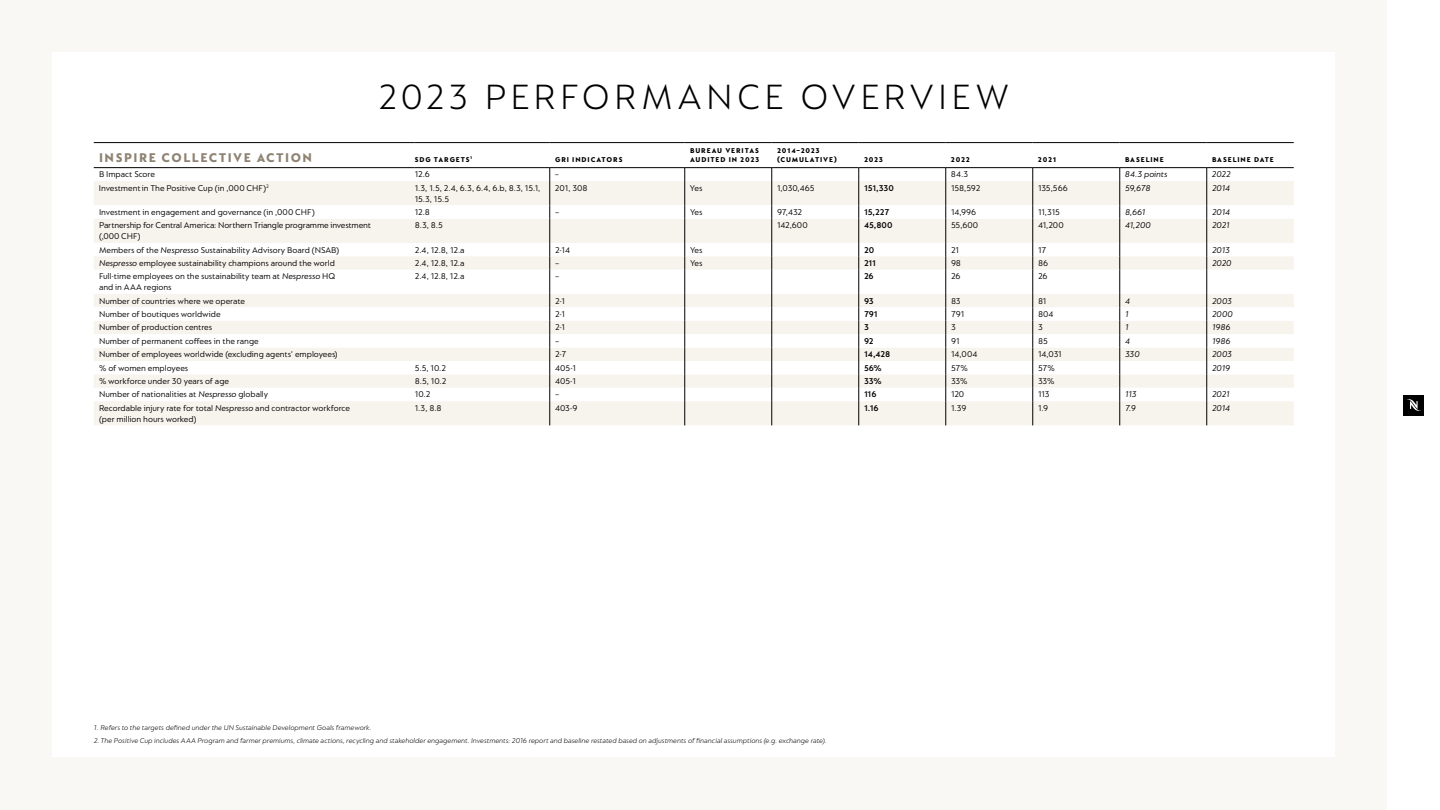
<style>
.page{position:relative;width:1440px;height:810px;background:#fff}
.page>*{position:absolute;margin:0;border:0;box-sizing:border-box;transform-origin:0 0}
.t1{font:300 37.5px "Nespresso Lucas";letter-spacing:.115em;color:#000}
.t2{font:13.5px "Nespresso Lucas Xtra Bd";letter-spacing:.11em;color:#8e8373}
.t3{font:9px/10.8px "Nespresso Lucas";letter-spacing:-.005em;color:#000}
.t4{font:italic 9px "Nespresso Lucas";letter-spacing:-.015em;color:#000}
.t5{font:600 9px "Nespresso Lucas";letter-spacing:-.02em;color:#000}
.t6{font:italic 300 7.5px "Nespresso Lucas";color:#000}
.t7{font:7.5px/9px "Nespresso Lucas Xtra Bd";letter-spacing:.115em;color:#000}
.s1{font-style:italic}
</style>
<div class="page">
<div style="left:0;top:0;width:1388px;height:810px;background:#faf8f5"></div>
<div style="left:52px;top:52px;width:1283px;height:705px;background:#fff"></div>
<hr style="left:685px;top:142px;width:87px;height:1px;background:#000">
<hr style="left:772px;top:142px;width:87px;height:1px;background:#000">
<hr style="left:859px;top:142px;width:87px;height:1px;background:#000">
<hr style="left:946px;top:142px;width:87px;height:1px;background:#000">
<hr style="left:1033px;top:142px;width:87px;height:1px;background:#000">
<hr style="left:94px;top:142px;width:321px;height:1px;background:#000">
<hr style="left:415px;top:142px;width:135px;height:1px;background:#000">
<hr style="left:550px;top:142px;width:135px;height:1px;background:#000">
<hr style="left:1120px;top:142px;width:87px;height:1px;background:#000">
<hr style="left:1207px;top:142px;width:87px;height:1px;background:#000">
<svg style="left:94px;top:168px;width:1200px;height:257px"></svg>
<hr style="left:685px;top:168px;width:87px;height:1px;background:#000">
<hr style="left:772px;top:168px;width:86px;height:1px;background:#000">
<hr style="left:946px;top:168px;width:87px;height:1px;background:#000">
<hr style="left:1033px;top:168px;width:87px;height:1px;background:#000">
<hr style="left:858px;top:167px;width:88px;height:1px;background:#000">
<div style="left:1404px;top:395px;width:20px;height:20px;background:#000"></div>
<svg style="left:1407px;top:399px;width:14px;height:12px"></svg>
<h1 class="t1" style="left:378px;top:75px;width:633px">2023 PERFORMANCE OVERVIEW</h1>
<h2 class="t2" style="left:99px;top:149px;width:215px">INSPIRE COLLECTIVE ACTION</h2>
<p class="t7" style="left:415px;top:155px;width:59px">SDG TARGETS<sup>1</sup></p>
<p class="t7" style="left:555px;top:155px;width:69px">GRI INDICATORS</p>
<p class="t7" style="left:690px;top:146px;width:71px">BUREAU VERITAS<br>AUDITED IN 2023</p>
<p class="t7" style="left:777px;top:146px;width:61px">2014–2023 (CUMULATIVE)</p>
<p class="t7" style="left:864px;top:155px;width:21px">2023</p>
<p class="t7" style="left:951px;top:155px;width:21px">2022</p>
<p class="t7" style="left:1038px;top:155px;width:20px">2021</p>
<p class="t7" style="left:1125px;top:155px;width:40px">BASELINE</p>
<p class="t7" style="left:1212px;top:155px;width:63px">BASELINE DATE</p>
<p class="t3" style="left:99px;top:169px;width:58px">B Impact Score</p>
<p class="t3" style="left:415px;top:169px;width:17px">12.6</p>
<p class="t3" style="left:555px;top:169px;width:6px">–</p>
<p class="t3" style="left:951px;top:169px;width:19px">84.3</p>
<p class="t4" style="left:1125px;top:169px;width:44px">84.3 points</p>
<p class="t4" style="left:1212px;top:169px;width:20px">2022</p>
<p class="t3" style="left:99px;top:182px;width:171px">Investmentin The Positive Cup (in ,000 CHF)<sup>2</sup></p>
<p class="t3" style="left:415px;top:182px;width:127px">1.3, 1.5, 2.4, 6.3, 6.4, 6.b, 8.3, 15.1,<br>15.3, 15.5</p>
<p class="t3" style="left:555px;top:182px;width:34px">201, 308</p>
<p class="t3" style="left:690px;top:182px;width:14px">Yes</p>
<p class="t3" style="left:777px;top:182px;width:39px">1,030,465</p>
<p class="t5" style="left:864px;top:183px;width:31px">151,330</p>
<p class="t3" style="left:951px;top:182px;width:31px">158,592</p>
<p class="t3" style="left:1038px;top:182px;width:31px">135,566</p>
<p class="t4" style="left:1125px;top:183px;width:27px">59,678</p>
<p class="t4" style="left:1212px;top:183px;width:20px">2014</p>
<p class="t3" style="left:99px;top:206px;width:217px">Investment in engagement and governance (in ,000 CHF)</p>
<p class="t3" style="left:415px;top:206px;width:17px">12.8</p>
<p class="t3" style="left:555px;top:206px;width:6px">–</p>
<p class="t3" style="left:690px;top:206px;width:14px">Yes</p>
<p class="t3" style="left:777px;top:206px;width:27px">97,432</p>
<p class="t5" style="left:864px;top:207px;width:27px">15,227</p>
<p class="t3" style="left:951px;top:206px;width:27px">14,996</p>
<p class="t3" style="left:1038px;top:206px;width:23px">11,315</p>
<p class="t4" style="left:1125px;top:207px;width:22px">8,661</p>
<p class="t4" style="left:1212px;top:207px;width:20px">2014</p>
<p class="t3" style="left:99px;top:220px;width:274px">Partnership for Central America: Northern Triangle programme investment (,000 CHF)</p>
<p class="t3" style="left:415px;top:220px;width:30px">8.3, 8.5</p>
<p class="t3" style="left:777px;top:220px;width:32px">142,600</p>
<p class="t5" style="left:864px;top:220px;width:30px">45,800</p>
<p class="t3" style="left:951px;top:220px;width:29px">55,600</p>
<p class="t3" style="left:1038px;top:220px;width:27px">41,200</p>
<p class="t4" style="left:1125px;top:220px;width:27px">41,200</p>
<p class="t4" style="left:1212px;top:220px;width:19px">2021</p>
<p class="t3" style="left:99px;top:244px;width:242px">Members of the <span class="s1">Nespresso</span> Sustainability Advisory Board (NSAB)</p>
<p class="t3" style="left:415px;top:244px;width:51px">2.4, 12.8, 12.a</p>
<p class="t3" style="left:555px;top:244px;width:16px">2-14</p>
<p class="t3" style="left:690px;top:244px;width:14px">Yes</p>
<p class="t5" style="left:864px;top:244px;width:12px">20</p>
<p class="t3" style="left:951px;top:244px;width:10px">21</p>
<p class="t3" style="left:1038px;top:244px;width:10px">17</p>
<p class="t4" style="left:1212px;top:244px;width:19px">2013</p>
<p class="t3" style="left:99px;top:257px;width:237px"><span class="s1">Nespresso</span> employee sustainability champions around the world</p>
<p class="t3" style="left:415px;top:257px;width:51px">2.4, 12.8, 12.a</p>
<p class="t3" style="left:555px;top:257px;width:6px">–</p>
<p class="t3" style="left:690px;top:257px;width:14px">Yes</p>
<p class="t5" style="left:864px;top:258px;width:14px">211</p>
<p class="t3" style="left:951px;top:257px;width:12px">98</p>
<p class="t3" style="left:1038px;top:257px;width:12px">86</p>
<p class="t4" style="left:1212px;top:258px;width:21px">2020</p>
<p class="t3" style="left:99px;top:271px;width:238px">Full-time employees on the sustainability team at <span class="s1">Nespresso</span> HQ and in AAA regions</p>
<p class="t3" style="left:415px;top:271px;width:51px">2.4, 12.8, 12.a</p>
<p class="t3" style="left:555px;top:271px;width:6px">–</p>
<p class="t5" style="left:864px;top:271px;width:11px">26</p>
<p class="t3" style="left:951px;top:271px;width:11px">26</p>
<p class="t3" style="left:1038px;top:271px;width:11px">26</p>
<p class="t3" style="left:99px;top:295px;width:148px">Number of countries where we operate</p>
<p class="t3" style="left:555px;top:295px;width:12px">2-1</p>
<p class="t5" style="left:864px;top:295px;width:11px">93</p>
<p class="t3" style="left:951px;top:295px;width:11px">83</p>
<p class="t3" style="left:1038px;top:295px;width:10px">81</p>
<p class="t4" style="left:1125px;top:296px;width:6px">4</p>
<p class="t4" style="left:1212px;top:296px;width:21px">2003</p>
<p class="t3" style="left:99px;top:308px;width:123px">Number of boutiques worldwide</p>
<p class="t3" style="left:555px;top:308px;width:12px">2-1</p>
<p class="t5" style="left:864px;top:309px;width:15px">791</p>
<p class="t3" style="left:951px;top:308px;width:15px">791</p>
<p class="t3" style="left:1038px;top:308px;width:17px">804</p>
<p class="t4" style="left:1125px;top:309px;width:5px">1</p>
<p class="t4" style="left:1212px;top:309px;width:22px">2000</p>
<p class="t3" style="left:99px;top:322px;width:115px">Number of production centres</p>
<p class="t3" style="left:555px;top:322px;width:12px">2-1</p>
<p class="t5" style="left:864px;top:322px;width:6px">3</p>
<p class="t3" style="left:951px;top:322px;width:6px">3</p>
<p class="t3" style="left:1038px;top:322px;width:6px">3</p>
<p class="t4" style="left:1125px;top:322px;width:5px">1</p>
<p class="t4" style="left:1212px;top:322px;width:20px">1986</p>
<p class="t3" style="left:99px;top:335px;width:161px">Number of permanent coffees in the range</p>
<p class="t3" style="left:555px;top:335px;width:6px">–</p>
<p class="t5" style="left:864px;top:336px;width:11px">92</p>
<p class="t3" style="left:951px;top:335px;width:10px">91</p>
<p class="t3" style="left:1038px;top:335px;width:11px">85</p>
<p class="t4" style="left:1125px;top:336px;width:6px">4</p>
<p class="t4" style="left:1212px;top:336px;width:20px">1986</p>
<p class="t3" style="left:99px;top:349px;width:240px">Number of employees worldwide (excluding agents' employees)</p>
<p class="t3" style="left:555px;top:349px;width:13px">2-7</p>
<p class="t5" style="left:864px;top:349px;width:28px">14,428</p>
<p class="t3" style="left:951px;top:349px;width:28px">14,004</p>
<p class="t3" style="left:1038px;top:349px;width:25px">14,031</p>
<p class="t4" style="left:1125px;top:349px;width:16px">330</p>
<p class="t4" style="left:1212px;top:349px;width:21px">2003</p>
<p class="t3" style="left:99px;top:362px;width:91px">% of women employees</p>
<p class="t3" style="left:415px;top:362px;width:33px">5.5, 10.2</p>
<p class="t3" style="left:555px;top:362px;width:23px">405-1</p>
<p class="t5" style="left:864px;top:363px;width:19px">56%</p>
<p class="t3" style="left:951px;top:362px;width:18px">57%</p>
<p class="t3" style="left:1038px;top:362px;width:18px">57%</p>
<p class="t4" style="left:1212px;top:363px;width:20px">2019</p>
<p class="t3" style="left:99px;top:376px;width:132px">% workforce under 30 years of age</p>
<p class="t3" style="left:415px;top:376px;width:33px">8.5, 10.2</p>
<p class="t3" style="left:555px;top:376px;width:23px">405-1</p>
<p class="t5" style="left:864px;top:376px;width:19px">33%</p>
<p class="t3" style="left:951px;top:376px;width:18px">33%</p>
<p class="t3" style="left:1038px;top:376px;width:18px">33%</p>
<p class="t3" style="left:99px;top:389px;width:171px">Number of nationalities at <span class="s1">Nespresso</span> globally</p>
<p class="t3" style="left:415px;top:389px;width:17px">10.2</p>
<p class="t3" style="left:555px;top:389px;width:6px">–</p>
<p class="t5" style="left:864px;top:389px;width:14px">116</p>
<p class="t3" style="left:951px;top:389px;width:15px">120</p>
<p class="t3" style="left:1038px;top:389px;width:13px">113</p>
<p class="t4" style="left:1125px;top:389px;width:13px">113</p>
<p class="t4" style="left:1212px;top:389px;width:19px">2021</p>
<p class="t3" style="left:99px;top:402px;width:252px">Recordable injury rate for total <span class="s1">Nespresso</span> and contractor workforce (per million hours worked)</p>
<p class="t3" style="left:415px;top:402px;width:28px">1.3, 8.8</p>
<p class="t3" style="left:555px;top:402px;width:24px">403-9</p>
<p class="t5" style="left:864px;top:403px;width:16px">1.16</p>
<p class="t3" style="left:951px;top:402px;width:17px">1.39</p>
<p class="t3" style="left:1038px;top:402px;width:12px">1.9</p>
<p class="t4" style="left:1125px;top:403px;width:12px">7.9</p>
<p class="t4" style="left:1212px;top:403px;width:20px">2014</p>
<p class="t6" style="left:94px;top:724px;width:279px">1. Refers to the targets defined under the UN Sustainable Development Goals framework.</p>
<p class="t6" style="left:94px;top:736px;width:734px">2. The Positive Cup includes AAA Program and farmer premiums, climate actions, recycling and stakeholder engagement. Investments: 2016 report and baseline restated based on adjustments of financial assumptions (e.g. exchange rate).</p>
</div>
